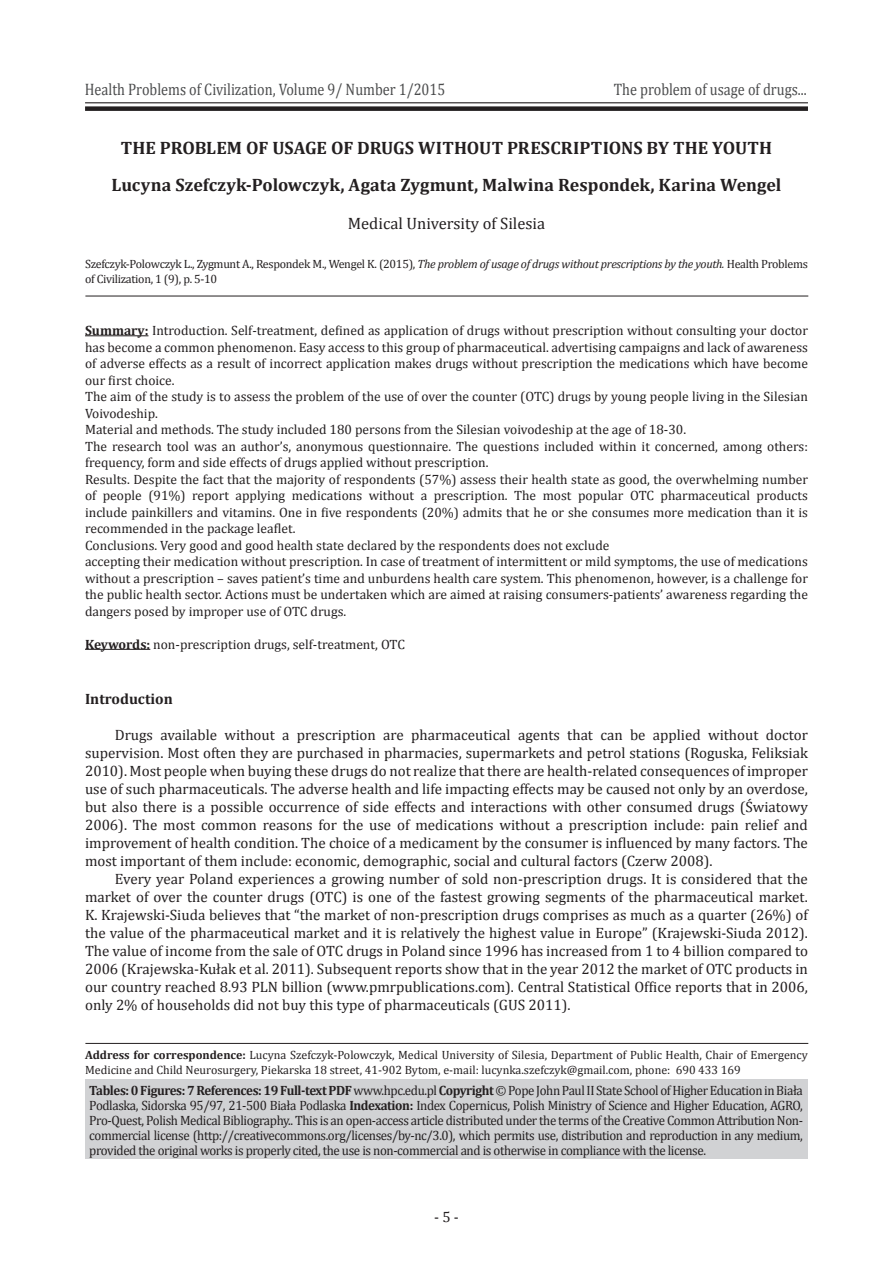
<style>
.page{position:relative;width:893px;height:1263px;background:#fff}
.page>*{position:absolute;margin:0;border:0;box-sizing:border-box;transform-origin:0 0}
.t1{font:700 18px/36.8px "Cambria";color:#231f20;text-align:center}
.t2{font:16.65px "Cambria";color:#4b4c4d;scale:.86 1}
.t3{font:16.5px "Cambria";color:#231f20}
.t4{font:15px/18px "Cambria";color:#231f20;text-align:justify}
.t5{font:700 15px "Cambria";color:#231f20}
.t6{font:13.5px/16.5px "Cambria";color:#231f20}
.t7{font:13.5px/15px "Cambria";color:#231f20;text-align:justify;scale:.96 1}
.t8{font:12px/15px "Cambria";color:#231f20}
.t9{font:12px/15px "Cambria";letter-spacing:-.025em;color:#231f20}
.s1{font-style:italic}
.s2{font-weight:700}
</style>
<div class="page">
<hr style="left:85px;top:102px;width:723px;height:1px;background:#231f20">
<div style="left:85px;top:106px;width:723px;height:5px;background:#231f20"></div>
<hr style="left:85px;top:1043px;width:723px;height:1px;background:#231f20">
<div style="left:85px;top:1080px;width:722px;height:79px;background:#d1d2d4"></div>
<hr style="left:85px;top:335px;width:63px;height:1px;background:#231f20">
<hr style="left:85px;top:649px;width:65px;height:1px;background:#231f20">
<hr style="left:85px;top:296px;width:723px;height:1px;background:#231f20">
<p class="t2" style="left:85px;top:80px;width:421px">Health Problems of Civilization, Volume 9/ Number 1/2015</p>
<p class="t2" style="left:614px;top:80px;width:226px">The problem of usage of drugs...</p>
<h1 class="t1" style="left:112px;top:129px;width:671px">THE PROBLEM OF USAGE OF DRUGS WITHOUT PRESCRIPTIONS BY THE YOUTH<br>Lucyna Szefczyk-Polowczyk, Agata Zygmunt, Malwina Respondek, Karina Wengel</h1>
<p class="t3" style="left:348px;top:213px;width:199px">Medical University of Silesia</p>
<p class="t9" style="left:85px;top:256px;width:724px">Szefczyk-Polowczyk L., Zygmunt A., Respondek M., Wengel K. (2015), <span class="s1">The problem of usage of drugs without prescriptions by the youth.</span> Health Problems of Civilization, 1 (9), p. 5-10</p>
<p class="t6" style="left:85px;top:322px;width:724px"><span class="s2">Summary:</span> Introduction. Self-treatment, defined as application of drugs without prescription without consulting your doctor has become a common phenomenon. Easy access to this group of pharmaceutical. advertising campaigns and lack of awareness of adverse effects as a result of incorrect application makes drugs without prescription the medications which have become our first choice.<br>The aim of the study is to assess the problem of the use of over the counter (OTC) drugs by young people living in the Silesian Voivodeship.<br>Material and methods. The study included 180 persons from the Silesian voivodeship at the age of 18-30.<br>The research tool was an author’s, anonymous questionnaire. The questions included within it concerned, among others: frequency, form and side effects of drugs applied without prescription.<br>Results. Despite the fact that the majority of respondents (57%) assess their health state as good, the overwhelming number of people (91%) report applying medications without a prescription. The most popular OTC pharmaceutical products include painkillers and vitamins. One in five respondents (20%) admits that he or she consumes more medication than it is recommended in the package leaflet.<br>Conclusions. Very good and good health state declared by the respondents does not exclude<br>accepting their medication without prescription. In case of treatment of intermittent or mild symptoms, the use of medications without a prescription – saves patient’s time and unburdens health care system. This phenomenon, however, is a challenge for the public health sector. Actions must be undertaken which are aimed at raising consumers-patients’ awareness regarding the dangers posed by improper use of OTC drugs.</p>
<p class="t6" style="left:85px;top:636px;width:321px"><span class="s2">Keywords:</span> non-prescription drugs, self-treatment, OTC</p>
<p class="t5" style="left:85px;top:688px;width:89px">Introduction</p>
<p class="t4" style="left:85px;top:726px;width:724px;text-indent:30px">Drugs available without a prescription are pharmaceutical agents that can be applied without doctor supervision. Most often they are purchased in pharmacies, supermarkets and petrol stations (Roguska, Feliksiak 2010). Most people when buying these drugs do not realize that there are health-related consequences of improper use of such pharmaceuticals. The adverse health and life impacting effects may be caused not only by an overdose, but also there is a possible occurrence of side effects and interactions with other consumed drugs (Światowy 2006). The most common reasons for the use of medications without a prescription include: pain relief and improvement of health condition. The choice of a medicament by the consumer is influenced by many factors. The most important of them include: economic, demographic, social and cultural factors (Czerw 2008).</p>
<p class="t4" style="left:85px;top:870px;width:724px;text-indent:30px">Every year Poland experiences a growing number of sold non-prescription drugs. It is considered that the market of over the counter drugs (OTC) is one of the fastest growing segments of the pharmaceutical market.<br>K. Krajewski-Siuda believes that “the market of non-prescription drugs comprises as much as a quarter (26%) of the value of the pharmaceutical market and it is relatively the highest value in Europe” (Krajewski-Siuda 2012).<br>The value of income from the sale of OTC drugs in Poland since 1996 has increased from 1 to 4 billion compared to 2006 (Krajewska-Kułak et al. 2011). Subsequent reports show that in the year 2012 the market of OTC products in our country reached 8.93 PLN billion (www.pmrpublications.com). Central Statistical Office reports that in 2006, only 2% of households did not buy this type of pharmaceuticals (GUS 2011).</p>
<p class="t8" style="left:85px;top:1047px;width:724px"><span class="s2">Address for correspondence:</span> Lucyna Szefczyk-Polowczyk, Medical University of Silesia, Department of Public Health, Chair of Emergency<br>Medicine and Child Neurosurgery, Piekarska 18 street, 41-902 Bytom, e-mail: lucynka.szefczyk@gmail.com, phone: 690 433 169</p>
<p class="t7" style="left:89px;top:1082px;width:745px"><span class="s2">Tables: 0 Figures: 7 References: 19 Full-text PDF</span> www.hpc.edu.pl <span class="s2">Copyright</span> © Pope John Paul II State School of Higher Education in Biała Podlaska, Sidorska 95/97, 21-500 Biała Podlaska <span class="s2">Indexation:</span> Index Copernicus, Polish Ministry of Science and Higher Education, AGRO, Pro-Quest, Polish Medical Bibliography.. This is an open-access article distributed under the terms of the Creative Common Attribution Non&shy;commercial license (http://creativecommons.org/licenses/by-nc/3.0), which permits use, distribution and reproduction in any medium, provided the original works is properly cited, the use is non-commercial and is otherwise in compliance with the license.</p>
<p class="t4" style="left:434px;top:1207px;width:26px">- 5 -</p>
</div>
